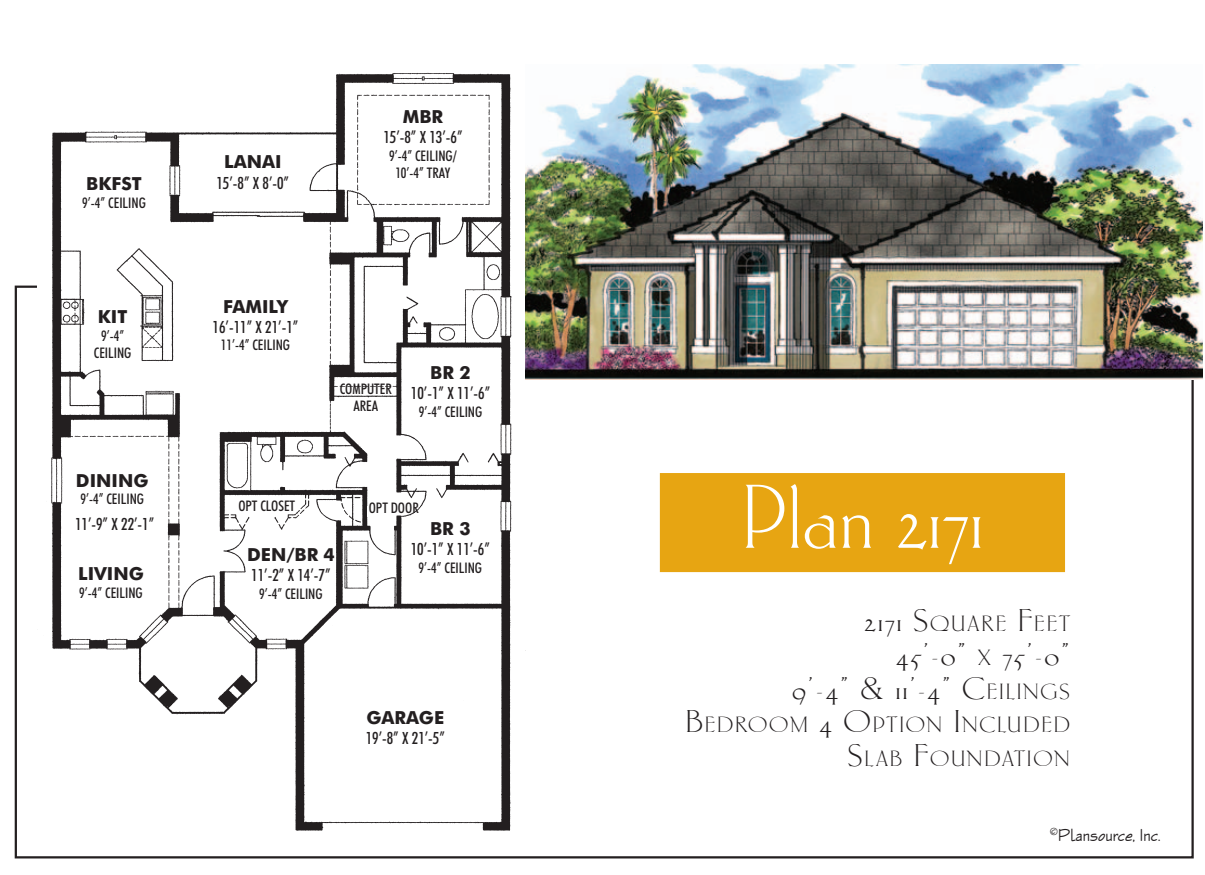
<style>
.page{position:relative;width:1205px;height:875px;background:#fff}
.page>*{position:absolute;margin:0;border:0;box-sizing:border-box;transform-origin:0 0}
.t1{font:94.5px "Carlton Let Plain";letter-spacing:.01em;color:#fff}
.t2{font:32.62px/33.8px "Carlton Let Plain";color:#231f20;text-align:right;scale:1.1 1}
.t3{font:22.72px/33.8px "Carlton Let Plain";letter-spacing:.07em;color:#231f20;text-align:right;scale:1.1 1}
.t4{font:700 18px "Futura BT";color:#231f20}
.t5{font:18px "Enviro D";color:#231f20}
.t6{font:500 condensed 16.88px "Futura BT";color:#231f20}
.t7{font:500 condensed 14.62px/17.6px "Futura BT";color:#231f20;text-align:center}
.s1{font-size:32.62px}
.s2{font-size:22.72px}
</style>
<div class="page">
<img style="left:525px;top:64px;width:677px;height:316px">
<div style="left:660px;top:473px;width:405px;height:99px;background:#e7a512"></div>
<img style="left:51px;top:72px;width:461px;height:758px">
<div style="left:66px;top:759px;width:164px;height:55px;background:#fff"></div>
<div style="left:361px;top:641px;width:108px;height:32px;background:#fff"></div>
<div style="left:351px;top:398px;width:42px;height:7px;background:#fff"></div>
<div style="left:69px;top:176px;width:90px;height:49px;background:#fff"></div>
<div style="left:87px;top:308px;width:51px;height:55px;background:#fff"></div>
<div style="left:66px;top:472px;width:93px;height:41px;background:#fff"></div>
<div style="left:65px;top:565px;width:92px;height:42px;background:#fff"></div>
<div style="left:247px;top:546px;width:88px;height:59px;background:#fff"></div>
<div style="left:407px;top:364px;width:86px;height:67px;background:#fff"></div>
<div style="left:406px;top:520px;width:88px;height:65px;background:#fff"></div>
<div style="left:368px;top:108px;width:109px;height:76px;background:#fff"></div>
<div style="left:197px;top:298px;width:116px;height:61px;background:#fff"></div>
<div style="left:203px;top:154px;width:100px;height:54px;background:#fff"></div>
<div style="left:64px;top:517px;width:101px;height:22px;background:#fff"></div>
<div style="left:247px;top:502px;width:38px;height:9px;background:#fff"></div>
<div style="left:367px;top:506px;width:23px;height:10px;background:#fff"></div>
<p class="t4" style="left:86px;top:173px;width:57px">BKFST</p>
<p class="t7" style="left:82px;top:193px;width:65px">9’-4” CEILING</p>
<p class="t4" style="left:98px;top:305px;width:31px">KIT</p>
<p class="t7" style="left:94px;top:326px;width:39px">9’-4”<br>CEILING</p>
<p class="t4" style="left:76px;top:469px;width:74px">DINING</p>
<p class="t7" style="left:80px;top:490px;width:65px">9’-4” CEILING</p>
<p class="t6" style="left:75px;top:514px;width:81px">11’-9” X 22’-1”</p>
<p class="t4" style="left:78px;top:562px;width:67px">LIVING</p>
<p class="t7" style="left:79px;top:583px;width:65px">9’-4” CEILING</p>
<p class="t4" style="left:224px;top:151px;width:59px">LANAI</p>
<p class="t6" style="left:216px;top:172px;width:74px">15’-8” X 8’-0”</p>
<p class="t4" style="left:403px;top:105px;width:42px">MBR</p>
<p class="t6" style="left:383px;top:127px;width:81px">15’-8” X 13’-6”</p>
<p class="t7" style="left:389px;top:147px;width:69px">9’-4” CEILING/<br>10’-4” TRAY</p>
<p class="t4" style="left:223px;top:295px;width:66px">FAMILY</p>
<p class="t6" style="left:213px;top:316px;width:87px">16’-11” X 21’-1”</p>
<p class="t7" style="left:221px;top:336px;width:71px">11’-4” CEILING</p>
<p class="t7" style="left:238px;top:496px;width:58px">OPT CLOSET</p>
<p class="t7" style="left:340px;top:379px;width:54px">COMPUTER<br>AREA</p>
<p class="t4" style="left:430px;top:362px;width:42px">BR 2</p>
<p class="t6" style="left:411px;top:383px;width:81px">10’-1” X 11’-6”</p>
<p class="t7" style="left:419px;top:403px;width:65px">9’-4” CEILING</p>
<p class="t7" style="left:369px;top:499px;width:51px">OPT DOOR</p>
<p class="t4" style="left:247px;top:543px;width:89px">DEN/BR 4</p>
<p class="t6" style="left:251px;top:565px;width:81px">11’-2” X 14’-7”</p>
<p class="t7" style="left:259px;top:584px;width:65px">9’-4” CEILING</p>
<p class="t4" style="left:430px;top:517px;width:42px">BR 3</p>
<p class="t6" style="left:411px;top:539px;width:81px">10’-1” X 11’-6”</p>
<p class="t7" style="left:418px;top:559px;width:65px">9’-4” CEILING</p>
<p class="t4" style="left:366px;top:706px;width:79px">GARAGE</p>
<p class="t6" style="left:366px;top:727px;width:81px">19’-8” X 21’-5”</p>
<h1 class="t1" style="left:741px;top:470px;width:244px">Plan 2171</h1>
<h3 class="t3" style="left:864px;top:607px;width:188px"><span class="s1">2171 S</span>QUARE <span class="s1">F</span>EET</h3>
<h2 class="t2" style="left:792px;top:638px;width:254px">45’-0” <span class="s2">X</span> 75’-0”<br>9’-4” &amp; 11’-4” C<span class="s2">EILINGS</span></h2>
<h3 class="t3" style="left:685px;top:708px;width:351px"><span class="s1">B</span>EDROOM <span class="s1">4 O</span>PTION <span class="s1">I</span>NCLUDED<br><span class="s1">S</span>LAB <span class="s1">F</span>OUNDATION</h3>
<p class="t5" style="left:1049px;top:825px;width:112px"><sup>©</sup>Plansource, Inc.</p>
</div>
